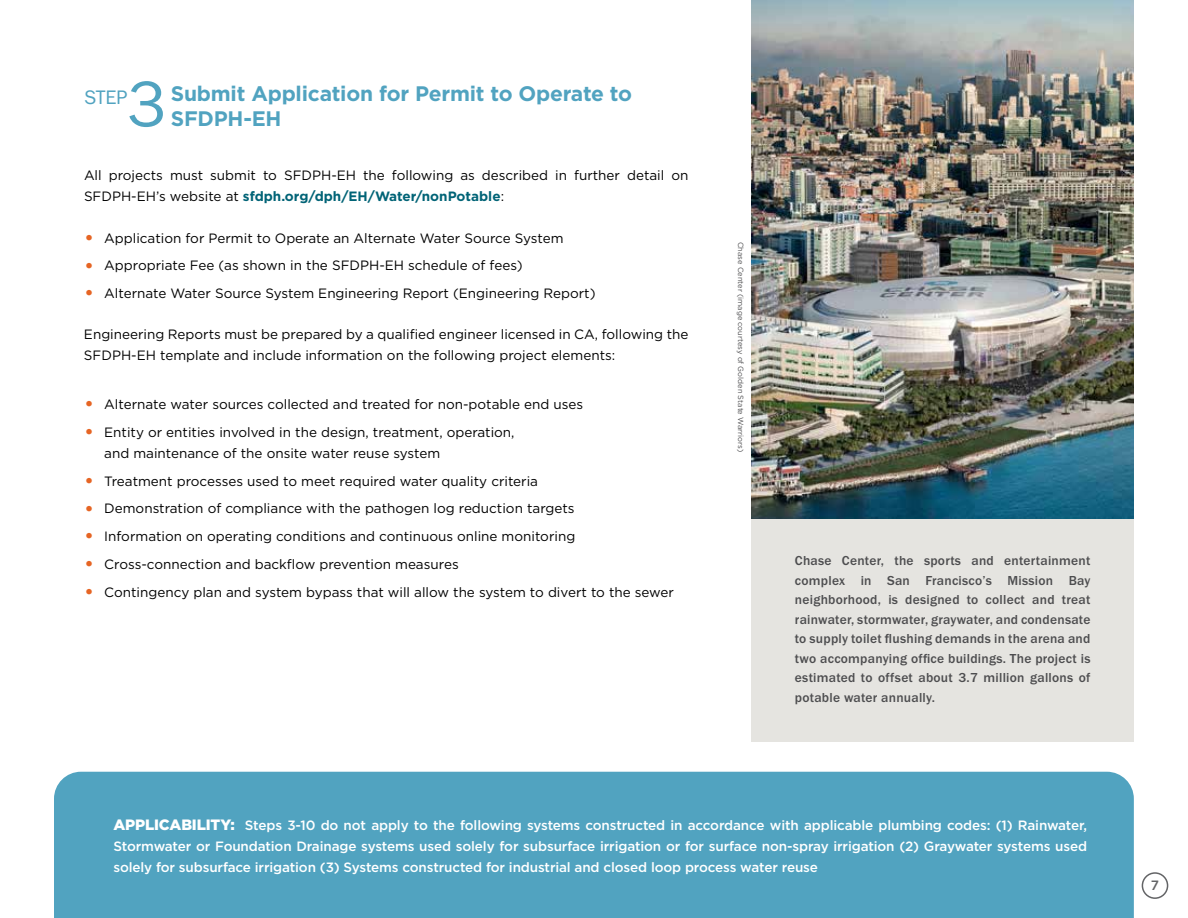
<style>
.page{position:relative;width:1188px;height:918px;background:#fff}
.page>*{position:absolute;margin:0;border:0;box-sizing:border-box;transform-origin:0 0}
.t1{font:66.3px "Franklin Got T";color:#51a3c0}
.t2{font:700 21px/25.2px "Gotham";letter-spacing:-.01em;color:#51a3c0}
.t3{font:20.25px "Franklin Got T";color:#51a3c0}
.t4{font:13.5px/21px "Gotham";color:#000}
.t5{font:500 13.5px/21px "Gotham";letter-spacing:-.01em;color:#fff;text-align:justify}
.t6{font:500 13.5px/19.5px "Franklin Got T";letter-spacing:.02em;color:#4d4d4f;text-align:justify}
.t7{font:500 13.5px "Gotham";color:#636466}
.t8{font:7.5px "Gotham";color:#4d4d4f}
.s1{font-weight:700;color:#006376}
.s2{font-size:21px;color:#e66524}
.s3{font-weight:900;font-size:15px}
</style>
<div class="page">
<img style="left:752px;top:0;width:382px;height:519px">
<div style="left:752px;top:519px;width:382px;height:222px;background:#e5e4e0"></div>
<div style="left:54px;top:772px;width:1080px;height:146px;background:#51a3c0"></div>
<div style="left:1142px;top:872px;width:26px;height:27px;border:2px solid #636466;border-radius:50%"></div>
<h3 class="t3" style="left:85px;top:86px;width:44px">STEP</h3>
<h1 class="t1" style="left:127px;top:67px;width:40px">3</h1>
<h2 class="t2" style="left:171px;top:81px;width:463px">Submit Application for Permit to Operate to<br>SFDPH-EH</h2>
<p class="t4" style="left:84px;top:164px;width:606px">All projects must submit to SFDPH-EH the following as described in further detail on<br>SFDPH-EH’s website at <span class="s1">sfdph.org/dph/EH/Water/nonPotable</span>:</p>
<p class="t4" style="left:84px;top:227px;width:481px"><span class="s2">•</span> Application for Permit to Operate an Alternate Water Source System</p>
<p class="t4" style="left:84px;top:255px;width:440px"><span class="s2">•</span> Appropriate Fee (as shown in the SFDPH-EH schedule of fees)</p>
<p class="t4" style="left:84px;top:282px;width:513px"><span class="s2">•</span> Alternate Water Source System Engineering Report (Engineering Report)</p>
<p class="t4" style="left:84px;top:324px;width:606px">Engineering Reports must be prepared by a qualified engineer licensed in CA, following the<br>SFDPH-EH template and include information on the following project elements:</p>
<p class="t4" style="left:84px;top:393px;width:501px"><span class="s2">•</span> Alternate water sources collected and treated for non-potable end uses</p>
<p class="t4" style="left:104px;top:421px;width:412px;text-indent:-20px"><span class="s2">•</span> Entity or entities involved in the design, treatment, operation, and maintenance of the onsite water reuse system</p>
<p class="t4" style="left:84px;top:470px;width:456px"><span class="s2">•</span> Treatment processes used to meet required water quality criteria</p>
<p class="t4" style="left:84px;top:498px;width:492px"><span class="s2">•</span> Demonstration of compliance with the pathogen log reduction targets</p>
<p class="t4" style="left:84px;top:525px;width:493px"><span class="s2">•</span> Information on operating conditions and continuous online monitoring</p>
<p class="t4" style="left:84px;top:553px;width:376px"><span class="s2">•</span> Cross-connection and backflow prevention measures</p>
<p class="t4" style="left:84px;top:581px;width:591px"><span class="s2">•</span> Contingency plan and system bypass that will allow the system to divert to the sewer</p>
<p class="t8" style="left:745px;top:242px;width:212px;rotate:90deg">Chase Center (image courtesy of Golden State Warriors)</p>
<p class="t6" style="left:795px;top:551px;width:297px">Chase Center, the sports and entertainment complex in San Francisco’s Mission Bay neighborhood, is designed to collect and treat rainwater, stormwater, graywater, and condensate to supply toilet flushing demands in the arena and two accompanying office buildings. The project is estimated to offset about 3.7 million gallons of potable water annually.</p>
<p class="t5" style="left:113px;top:814px;width:975px"><span class="s3">APPLICABILITY:</span> Steps 3-10 do not apply to the following systems constructed in accordance with applicable plumbing codes: (1) Rainwater, Stormwater or Foundation Drainage systems used solely for subsurface irrigation or for surface non-spray irrigation (2) Graywater systems used solely for subsurface irrigation (3) Systems constructed for industrial and closed loop process water reuse</p>
<p class="t7" style="left:1151px;top:877px;width:10px">7</p>
</div>
